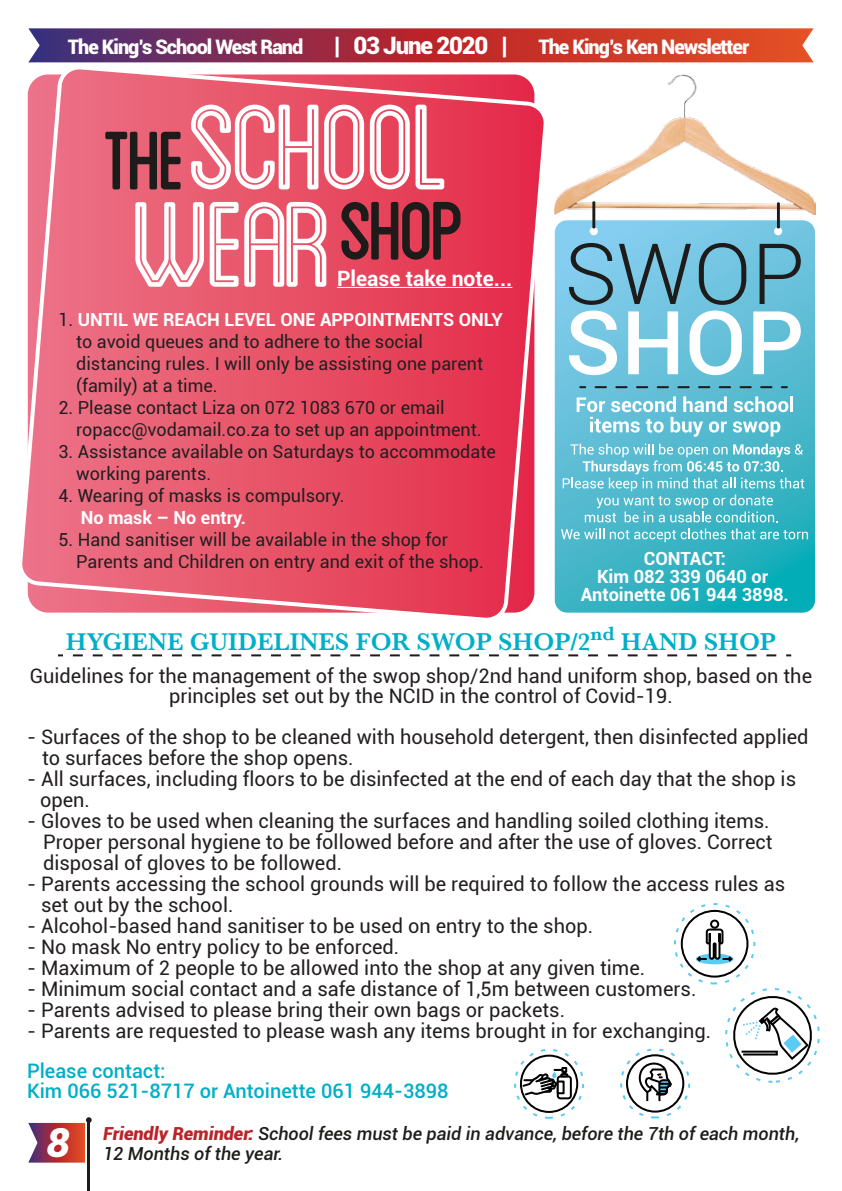
<style>
.page{position:relative;width:842px;height:1191px;background:#fff}
.page>*{position:absolute;margin:0;border:0;box-sizing:border-box;transform-origin:0 0}
.t1{font:italic 900 40px "Roboto";color:#fff}
.t2{font:600 25.2px "Baskerville";color:#00afc7}
.t3{font:900 24px "Roboto";letter-spacing:-.05em;color:#fff}
.t4{font:700 21.2px "Roboto";color:#fff}
.t5{font:20px/21px "Roboto";color:#231f20}
.t6{font:500 20px/20px "Roboto";color:#00afc7}
.t7{font:900 20px "Roboto";letter-spacing:-.05em;color:#fff}
.t8{font:700 18.2px/18.2px "Roboto";color:#fff;text-align:center}
.t9{font:18px/22px "Roboto";color:#231f20}
.t10{font:italic 500 18px "Roboto";color:#1d1e1b}
.t11{font:700 18px "Roboto";color:#fff}
.s1{font-weight:700;color:#fff}
.s2{font-weight:900;color:#bb2328}
</style>
<div class="page">
<hr style="left:87px;top:1120px;width:3px;height:71px;background:#1d1c1a">
<svg style="left:28px;top:1117px;width:64px;height:45px"></svg>
<svg style="left:28px;top:28px;width:786px;height:34px;background:#a73742"></svg>
<svg style="left:555px;top:220px;width:260px;height:392px;background:#4ab9ce"></svg>
<img style="left:555px;top:74px;width:260px;height:140px">
<svg style="left:759px;top:244px;width:42px;height:60px;background:#5695a8"></svg>
<svg style="left:569px;top:243px;width:177px;height:132px"></svg>
<svg style="left:753px;top:311px;width:48px;height:63px"></svg>
<div style="left:590px;top:227px;width:8px;height:8px;background:#fff;border-radius:50%"></div>
<div style="left:774px;top:227px;width:8px;height:8px;background:#fff;border-radius:50%"></div>
<hr style="left:592px;top:201px;width:3px;height:27px;background:#1d1c1a">
<hr style="left:777px;top:202px;width:3px;height:26px;background:#1d1c1a">
<svg style="left:734px;top:396px;width:54px;height:16px"></svg>
<hr style="left:790px;top:396px;width:3px;height:16px;background:#fff">
<svg style="left:577px;top:396px;width:150px;height:41px"></svg>
<svg style="left:733px;top:421px;width:47px;height:15px"></svg>
<svg style="left:596px;top:386px;width:191px;height:2px"></svg>
<svg style="left:563px;top:444px;width:241px;height:78px;background:#68c3d3"></svg>
<svg style="left:561px;top:528px;width:43px;height:11px"></svg>
<svg style="left:610px;top:528px;width:198px;height:14px;background:#5fc2ce"></svg>
<svg style="left:22px;top:69px;width:522px;height:549px;background:#ea5e74"></svg>
<svg style="left:191px;top:105px;width:127px;height:84px"></svg>
<svg style="left:324px;top:105px;width:40px;height:84px"></svg>
<svg style="left:370px;top:105px;width:74px;height:84px"></svg>
<svg style="left:105px;top:132px;width:76px;height:57px;background:#834049"></svg>
<svg style="left:341px;top:202px;width:119px;height:58px;background:#802d38"></svg>
<svg style="left:135px;top:202px;width:69px;height:85px"></svg>
<svg style="left:210px;top:202px;width:116px;height:85px"></svg>
<hr style="left:337px;top:287px;width:175px;height:1px;background:#fff">
<svg style="left:725px;top:988px;width:95px;height:95px"></svg>
<svg style="left:627px;top:1055px;width:56px;height:56px"></svg>
<div style="left:626px;top:1054px;width:58px;height:58px;border:2px solid #010101;border-radius:50%"></div>
<svg style="left:635px;top:1051px;width:38px;height:52px"></svg>
<div style="left:620px;top:1048px;width:70px;height:70px;border:2px dashed #5ccbf3;border-radius:50%"></div>
<svg style="left:521px;top:1055px;width:56px;height:57px"></svg>
<div style="left:520px;top:1054px;width:58px;height:59px;border:2px solid #010101;border-radius:50%"></div>
<div style="left:557px;top:1075px;width:15px;height:24px;border:2px solid #010101;border-radius:3px"></div>
<svg style="left:521px;top:1066px;width:48px;height:30px"></svg>
<div style="left:514px;top:1048px;width:70px;height:70px;border:2px dashed #5ccbf3;border-radius:50%"></div>
<div style="left:681px;top:910px;width:67px;height:67px;border:2px solid #010101;border-radius:50%"></div>
<div style="left:710px;top:919px;width:9px;height:9px;border:2px solid #010101;border-radius:50%"></div>
<svg style="left:695px;top:927px;width:39px;height:37px"></svg>
<div style="left:674px;top:903px;width:81px;height:81px;border:2px dashed #5ccbf3;border-radius:50%"></div>
<svg style="left:73px;top:654px;width:718px;height:2px"></svg>
<p class="t7" style="left:68px;top:32px;width:237px">The King’s School West Rand</p>
<p class="t3" style="left:334px;top:28px;width:175px">| 03 June 2020 |</p>
<p class="t7" style="left:538px;top:32px;width:212px">The King’s Ken Newsletter</p>
<p class="t4" style="left:337px;top:263px;width:177px">Please take note...</p>
<p class="t9" style="left:76px;top:307px;width:428px;text-indent:-18px">1. <span class="s1">UNTIL WE REACH LEVEL ONE APPOINTMENTS ONLY </span>to avoid queues and to adhere to the social distancing rules. I will only be assisting one parent (family) at a time.</p>
<p class="t9" style="left:76px;top:395px;width:407px;text-indent:-18px">2. Please contact Liza on 072 1083 670 or email ropacc@vodamail.co.za to set up an appointment.</p>
<p class="t9" style="left:76px;top:439px;width:421px;text-indent:-18px">3. Assistance available on Saturdays to accommodate working parents.</p>
<p class="t9" style="left:58px;top:483px;width:288px">4. Wearing of masks is compulsory.</p>
<p class="t11" style="left:81px;top:504px;width:167px">No mask – No entry.</p>
<p class="t9" style="left:76px;top:527px;width:409px;text-indent:-18px">5. Hand sanitiser will be available in the shop for<br>Parents and Children on entry and exit of the shop.</p>
<p class="t8" style="left:581px;top:548px;width:209px">CONTACT:<br>Kim 082 339 0640 or<br>Antoinette 061 944 3898.</p>
<p class="t2" style="left:66px;top:624px;width:712px">HYGIENE GUIDELINES FOR SWOP SHOP/2<sup>nd</sup> HAND SHOP</p>
<p class="t5" style="left:30px;top:665px;width:784px;line-height:20px;text-align:center">Guidelines for the management of the swop shop/2nd hand uniform shop, based on the principles set out by the NCID in the control of Covid-19.</p>
<p class="t5" style="left:42px;top:726px;width:768px;text-indent:-15px">- Surfaces of the shop to be cleaned with household detergent, then disinfected applied to surfaces before the shop opens.</p>
<p class="t5" style="left:40px;top:768px;width:757px;text-indent:-13px">- All surfaces, including floors to be disinfected at the end of each day that the shop is open.</p>
<p class="t5" style="left:43px;top:810px;width:731px;text-indent:-16px">- Gloves to be used when cleaning the surfaces and handling soiled clothing items.<br>Proper personal hygiene to be followed before and after the use of gloves. Correct disposal of gloves to be followed.</p>
<p class="t5" style="left:41px;top:873px;width:746px;text-indent:-14px">- Parents accessing the school grounds will be required to follow the access rules as set out by the school.</p>
<p class="t5" style="left:27px;top:915px;width:568px">- Alcohol-based hand sanitiser to be used on entry to the shop.</p>
<p class="t5" style="left:27px;top:936px;width:374px">- No mask No entry policy to be enforced.</p>
<p class="t5" style="left:27px;top:957px;width:620px">- Maximum of 2 people to be allowed into the shop at any given time.</p>
<p class="t5" style="left:27px;top:978px;width:671px">- Minimum social contact and a safe distance of 1,5m between customers.</p>
<p class="t5" style="left:27px;top:999px;width:539px">- Parents advised to please bring their own bags or packets.</p>
<p class="t5" style="left:27px;top:1020px;width:686px">- Parents are requested to please wash any items brought in for exchanging.</p>
<p class="t6" style="left:27px;top:1060px;width:423px">Please contact:<br>Kim 066 521-8717 or Antoinette 061 944-3898</p>
<h1 class="t1" style="left:46px;top:1114px;width:25px">8</h1>
<p class="t10" style="left:103px;top:1120px;width:698px"><span class="s2">Friendly Reminder:</span> School fees must be paid in advance, before the 7th of each month,</p>
<p class="t10" style="left:103px;top:1140px;width:182px">12 Months of the year.</p>
</div>
